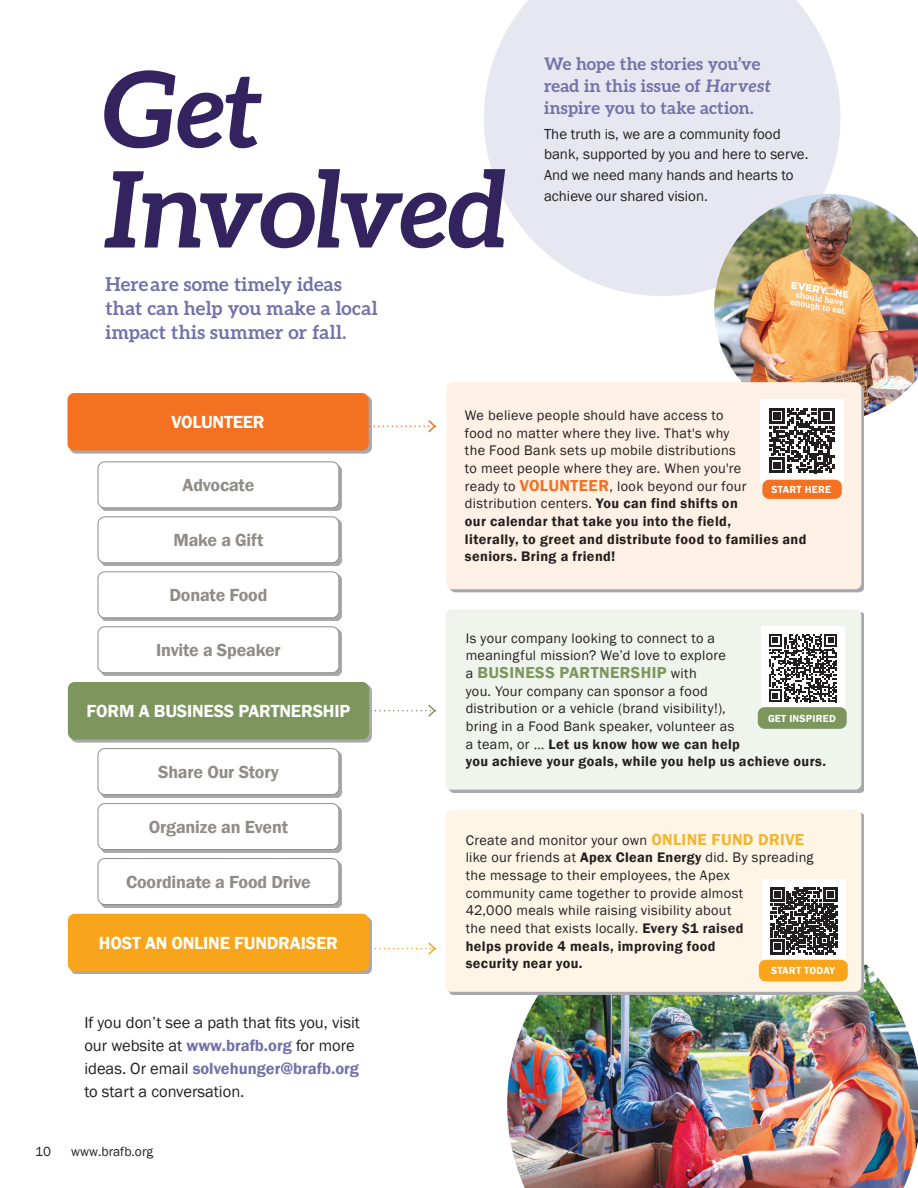
<style>
.page{position:relative;width:918px;height:1188px;background:#fff}
.page>*{position:absolute;margin:0;border:0;box-sizing:border-box;transform-origin:0 0}
.t1{font:italic 700 105.45px/100.1px "Aleo";letter-spacing:-.035em;color:#33235e}
.Plain_Text{font:700 19.05px/24px "Aleo";letter-spacing:.015em;color:#7271a9}
.t2{font:600 18px "Franklin Gothic";letter-spacing:-.01em;color:#908c88}
.t3{font:600 18px "Franklin Gothic";letter-spacing:-.01em;color:#fff}
.Plain_Text-2{font:700 17.25px/21.8px "Aleo";letter-spacing:.005em;color:#7271a9}
.t4{font:16.5px/22.8px "Franklin Gothic";color:#231f20}
.Plain_Text-3{font:600 16.35px "Franklin Gothic";letter-spacing:.025em;color:#7c965d}
.t5{font:15px/20.7px "Franklin Gothic";color:#231f20}
.Plain_Text-4{font:14.25px/17.7px "Franklin Gothic";letter-spacing:.02em;color:#231f20}
.t6{font:13.5px "Franklin Gothic";color:#231f20}
.bullets{font:600 10.5px "Franklin Gothic";letter-spacing:.02em;color:#fff}
.s1{font-style:italic}
.s2{font-weight:600;font-size:16.35px;color:#f37121}
.s3{font-weight:600}
.s4{font-weight:600;color:#7271a9}
.s5{font-weight:400;font-size:14.25px;color:#231f20}
.s6{font-weight:600;font-size:16.35px;color:#f3b42f}
</style>
<div class="page">
<img style="left:507px;top:965px;width:411px;height:223px">
<svg style="left:484px;top:0;width:357px;height:296px;background:#e9e9f2"></svg>
<img style="left:714px;top:194px;width:204px;height:222px">
<svg style="left:374px;top:704px;width:63px;height:13px"></svg>
<svg style="left:374px;top:942px;width:63px;height:13px"></svg>
<div style="left:101px;top:629px;width:241px;height:47px;background:#a8a9ad"></div>
<div style="left:98px;top:627px;width:241px;height:46px;background:#fff;border-radius:7px"></div>
<div style="left:98px;top:626px;width:241px;height:47px;border:1px solid #908c88;border-radius:7px"></div>
<div style="left:101px;top:464px;width:241px;height:47px;background:linear-gradient(to right,#9f9e9f,#a09fa0)"></div>
<div style="left:98px;top:462px;width:241px;height:46px;background:#fff;border-radius:7px"></div>
<div style="left:98px;top:462px;width:241px;height:46px;border:1px solid #908c88;border-radius:7px"></div>
<div style="left:101px;top:519px;width:241px;height:47px;background:linear-gradient(to right,#a09fa0,#a1a0a1)"></div>
<div style="left:98px;top:517px;width:241px;height:46px;background:#fff;border-radius:7px"></div>
<div style="left:98px;top:516px;width:241px;height:47px;border:1px solid #908c88;border-radius:7px"></div>
<div style="left:101px;top:574px;width:241px;height:47px;background:#a8a9ad"></div>
<div style="left:98px;top:572px;width:241px;height:46px;background:#fff;border-radius:7px"></div>
<div style="left:98px;top:571px;width:241px;height:47px;border:1px solid #908c88;border-radius:7px"></div>
<div style="left:101px;top:751px;width:241px;height:47px;background:#a8a9ad"></div>
<div style="left:98px;top:749px;width:241px;height:46px;background:#fff;border-radius:7px"></div>
<div style="left:98px;top:748px;width:241px;height:47px;border:1px solid #908c88;border-radius:7px"></div>
<div style="left:101px;top:806px;width:241px;height:47px;background:#a8a9ad"></div>
<div style="left:98px;top:804px;width:241px;height:46px;background:#fff;border-radius:7px"></div>
<div style="left:98px;top:803px;width:241px;height:47px;border:1px solid #908c88;border-radius:7px"></div>
<div style="left:101px;top:861px;width:241px;height:47px;background:#a8a9ad"></div>
<div style="left:98px;top:859px;width:241px;height:46px;background:#fff;border-radius:7px"></div>
<div style="left:98px;top:858px;width:241px;height:47px;border:1px solid #908c88;border-radius:7px"></div>
<svg style="left:71px;top:685px;width:301px;height:58px"></svg>
<div style="left:68px;top:682px;width:301px;height:57px;background:#7c965d;border-radius:7px"></div>
<svg style="left:71px;top:917px;width:301px;height:57px"></svg>
<div style="left:68px;top:914px;width:301px;height:57px;background:#f9a51b;border-radius:7px"></div>
<div style="left:448px;top:612px;width:416px;height:181px;background:#a8a9ad"></div>
<div style="left:445px;top:609px;width:416px;height:181px;background:#eff4ec;border-radius:6px"></div>
<div style="left:761px;top:627px;width:84px;height:83px;background:#fff"></div>
<svg style="left:769px;top:634px;width:68px;height:68px"></svg>
<div style="left:758px;top:707px;width:89px;height:22px;background:#7c965d;border-radius:7px"></div>
<div style="left:448px;top:813px;width:416px;height:182px;background:#a8a9ad"></div>
<div style="left:445px;top:810px;width:416px;height:182px;background:#fef5e7;border-radius:6px"></div>
<div style="left:763px;top:879px;width:83px;height:83px;background:#fff"></div>
<svg style="left:771px;top:887px;width:66px;height:67px"></svg>
<div style="left:759px;top:960px;width:89px;height:21px;background:#f9a51b;border-radius:7px"></div>
<svg style="left:70px;top:396px;width:302px;height:58px"></svg>
<div style="left:68px;top:393px;width:301px;height:57px;background:#f37121;border-radius:7px"></div>
<svg style="left:450px;top:385px;width:414px;height:207px;background:#aeaeb1"></svg>
<div style="left:447px;top:382px;width:414px;height:207px;background:#fdf0e4;border-radius:6px"></div>
<div style="left:760px;top:399px;width:83px;height:83px;background:#fff"></div>
<svg style="left:769px;top:408px;width:65px;height:65px"></svg>
<div style="left:762px;top:480px;width:80px;height:19px;background:#f37121;border-radius:7px"></div>
<svg style="left:368px;top:419px;width:69px;height:15px"></svg>
<p class="t1" style="left:102px;top:57px;width:406px">Get<br>Involved</p>
<p class="Plain_Text" style="left:105px;top:272px;width:274px">Here are some timely ideas that can help you make a local impact this summer or fall.</p>
<p class="Plain_Text-2" style="left:544px;top:53px;width:229px">We hope the stories you’ve read in this issue of <span class="s1">Harvest </span>inspire you to take action.</p>
<p class="t5" style="left:544px;top:124px;width:266px">The truth is, we are a community food bank, supported by you and here to serve.<br>And we need many hands and hearts to achieve our shared vision.</p>
<p class="t3" style="left:171px;top:411px;width:95px">VOLUNTEER</p>
<p class="Plain_Text-4" style="left:465px;top:407px;width:343px">We believe people should have access to<br>food no matter where they live. That's why<br>the Food Bank sets up mobile distributions<br>to meet people where they are. When you're<br>ready to <span class="s2">VOLUNTEER</span>, look beyond our four distribution centers. <span class="s3">You can find shifts on<br>our calendar that take you into the field,<br>literally, to greet and distribute food to families and seniors. Bring a friend!</span></p>
<p class="t2" style="left:183px;top:474px;width:73px">Advocate</p>
<p class="bullets" style="left:772px;top:483px;width:61px">START HERE</p>
<p class="t2" style="left:173px;top:529px;width:92px">Make a Gift</p>
<p class="t2" style="left:169px;top:584px;width:100px">Donate Food</p>
<p class="t2" style="left:156px;top:639px;width:126px">Invite a Speaker</p>
<p class="t3" style="left:86px;top:700px;width:265px">FORM A BUSINESS PARTNERSHIP</p>
<p class="t2" style="left:158px;top:761px;width:122px">Share Our Story</p>
<p class="t2" style="left:149px;top:816px;width:141px">Organize an Event</p>
<p class="t2" style="left:126px;top:871px;width:186px">Coordinate a Food Drive</p>
<p class="t3" style="left:99px;top:932px;width:241px">HOST AN ONLINE FUNDRAISER</p>
<p class="t4" style="left:84px;top:1012px;width:277px">If you don’t see a path that fits you, visit our website at <span class="s4">www.brafb.org</span> for more ideas. Or email <span class="s4">solvehunger@brafb.org </span>to start a conversation.</p>
<p class="t6" style="left:35px;top:1143px;width:17px">10</p>
<p class="t6" style="left:71px;top:1143px;width:83px">www.brafb.org</p>
<p class="Plain_Text-4" style="left:466px;top:629px;width:262px">Is your company looking to connect to a meaningful mission? We’d love to explore</p>
<p class="Plain_Text-3" style="left:466px;top:663px;width:233px"><span class="s5">a</span> BUSINESS PARTNERSHIP <span class="s5">with</span></p>
<p class="Plain_Text-4" style="left:466px;top:682px;width:362px">you. Your company can sponsor a food<br>distribution or a vehicle (brand visibility!),<br>bring in a Food Bank speaker, volunteer as<br>a team, or … <span class="s3">Let us know how we can help<br>you achieve your goals, while you help us achieve ours.</span></p>
<p class="bullets" style="left:768px;top:712px;width:69px">GET INSPIRED</p>
<p class="Plain_Text-4" style="left:466px;top:831px;width:349px">Create and monitor your own <span class="s6">ONLINE FUND DRIVE </span>like our friends at <span class="s3">Apex Clean Energy</span> did. By spreading the message to their employees, the Apex<br>community came together to provide almost<br>42,000 meals while raising visibility about<br>the need that exists locally. <span class="s3">Every $1 raised<br>helps provide 4 meals, improving food<br>security near you.</span></p>
<p class="bullets" style="left:771px;top:964px;width:65px">START TODAY</p>
</div>
